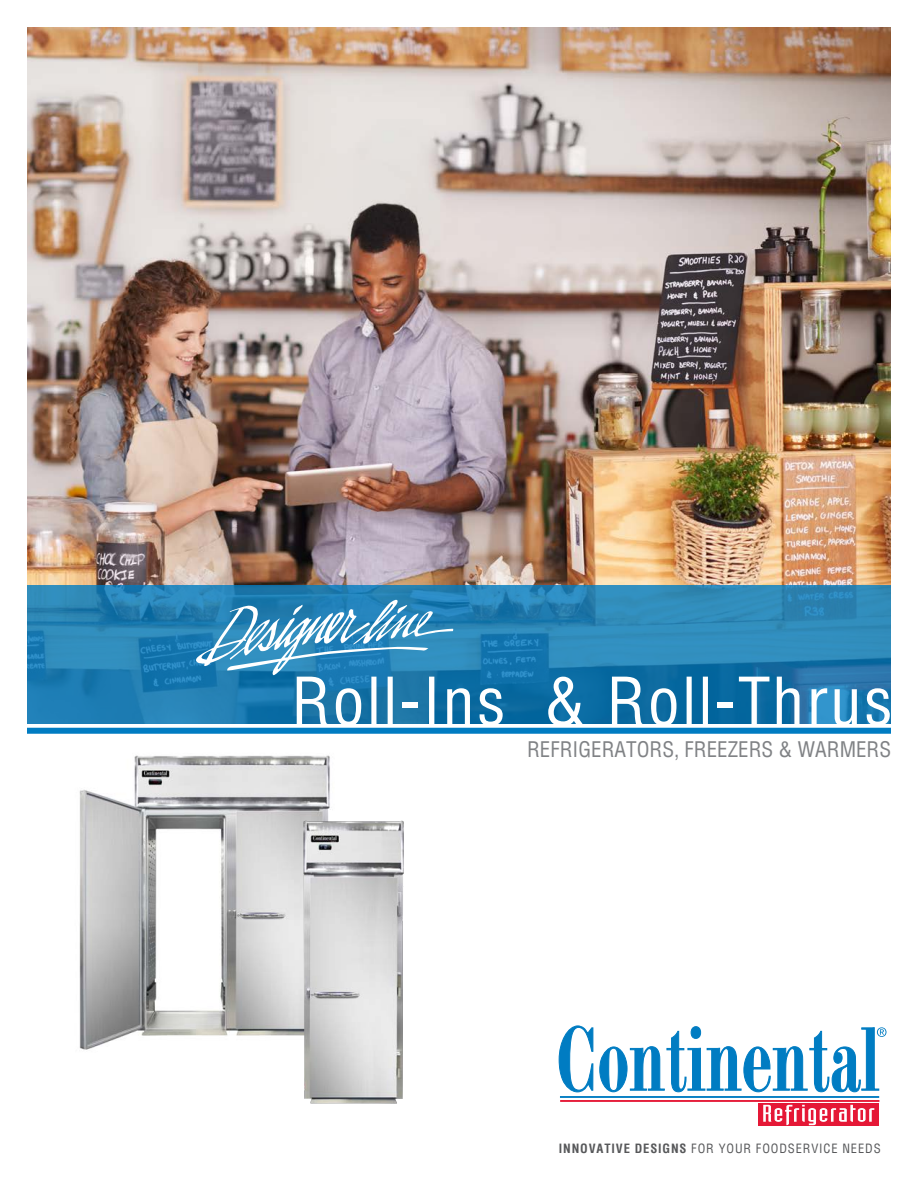
<style>
.page{position:relative;width:918px;height:1188px;background:#fff}
.page>*{position:absolute;margin:0;border:0;box-sizing:border-box;transform-origin:0 0}
.t1{font:condensed 64.5px "Helvetica";letter-spacing:.03em;color:#fff}
.t2{font:condensed 21px "Helvetica";color:#808285}
.t3{font:condensed 12.45px "Helvetica";letter-spacing:.07em;color:#57585a}
.s1{font-weight:700}
</style>
<div class="page">
<div style="left:27px;top:728px;width:864px;height:6px;background:#007cc2"></div>
<img style="left:27px;top:27px;width:864px;height:558px">
<svg style="left:27px;top:585px;width:864px;height:138px;background:#207db1"></svg>
<svg style="left:196px;top:600px;width:257px;height:75px;background:#4f9bc5"></svg>
<img style="left:79px;top:755px;width:251px;height:295px">
<img style="left:295px;top:815px;width:109px;height:289px">
<hr style="left:560px;top:1096px;width:319px;height:2px;background:#007cc2">
<hr style="left:560px;top:1100px;width:319px;height:2px;background:#e51836">
<div style="left:758px;top:1103px;width:121px;height:23px;background:#e51836"></div>
<svg style="left:763px;top:1105px;width:111px;height:20px"></svg>
<svg style="left:559px;top:1026px;width:328px;height:67px"></svg>
<p class="t1" style="left:291px;top:660px;width:603px">Roll-Ins &amp; Roll-Thrus</p>
<p class="t2" style="left:527px;top:736px;width:366px">REFRIGERATORS, FREEZERS &amp; WARMERS</p>
<p class="t3" style="left:559px;top:1141px;width:323px"><span class="s1">INNOVATIVE DESIGNS</span> FOR YOUR FOODSERVICE NEEDS</p>
</div>
